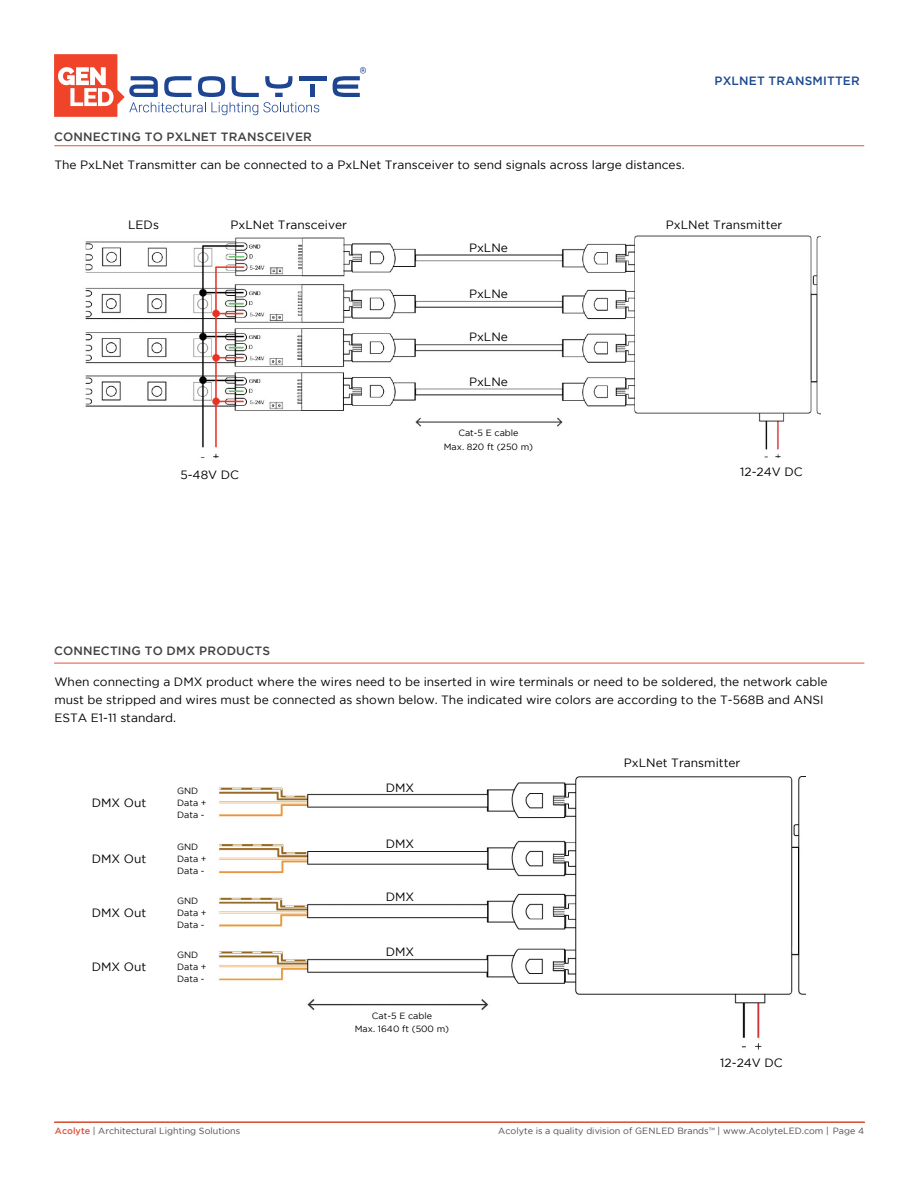
<style>
.page{position:relative;width:918px;height:1188px;background:#fff}
.page>*{position:absolute;margin:0;border:0;box-sizing:border-box;transform-origin:0 0}
.t1{font:12px/18px "Gotham";color:#000}
.t2{font:500 12px "Gotham";letter-spacing:.015em;color:#414042}
.t3{font:500 12px "Gotham";letter-spacing:.015em;color:#1c4992}
.t4{font:9px/12px "Gotham";color:#000}
.t5{font:9px "Gotham";color:#4a4a4b}
.s1{font-weight:500;color:#db5337}
.s2{color:#58595b}
</style>
<div class="page">
<svg style="left:54px;top:54px;width:265px;height:63px"></svg>
<div style="left:310px;top:85px;width:5px;height:12px;background:#1d4592"></div>
<hr style="left:299px;top:76px;width:27px;height:4px;background:#1d4592">
<svg style="left:333px;top:67px;width:33px;height:30px"></svg>
<hr style="left:54px;top:145px;width:810px;height:1px;background:#db5337">
<hr style="left:54px;top:1122px;width:811px;height:1px;background:#db5337">
<hr style="left:54px;top:663px;width:810px;height:1px;background:#db5336">
<img style="left:85px;top:235px;width:736px;height:223px">
<img style="left:219px;top:776px;width:587px;height:274px">
<p class="t2" style="left:54px;top:129px;width:259px">CONNECTING TO PXLNET TRANSCEIVER</p>
<p class="t1" style="left:54px;top:156px;width:632px">The PxLNet Transmitter can be connected to a PxLNet Transceiver to send signals across large distances.</p>
<p class="t3" style="left:714px;top:74px;width:147px">PXLNET TRANSMITTER</p>
<p class="t1" style="left:128px;top:216px;width:32px">LEDs</p>
<p class="t1" style="left:231px;top:216px;width:118px">PxLNet Transceiver</p>
<p class="t1" style="left:469px;top:239px;width:40px">PxLNe</p>
<p class="t1" style="left:469px;top:285px;width:40px">PxLNe</p>
<p class="t1" style="left:469px;top:328px;width:40px">PxLNe</p>
<p class="t1" style="left:469px;top:373px;width:40px">PxLNe</p>
<p class="t4" style="left:444px;top:426px;width:91px;line-height:13.5px;text-align:center">Cat-5 E cable<br>Max. 820 ft (250 m)</p>
<p class="t1" style="left:666px;top:216px;width:118px">PxLNet Transmitter</p>
<p class="t1" style="left:180px;top:466px;width:60px">5-48V DC</p>
<p class="t1" style="left:740px;top:463px;width:64px">12-24V DC</p>
<p class="t2" style="left:54px;top:644px;width:218px">CONNECTING TO DMX PRODUCTS</p>
<p class="t1" style="left:54px;top:673px;width:775px">When connecting a DMX product where the wires need to be inserted in wire terminals or need to be soldered, the network cable must be stripped and wires must be connected as shown below. The indicated wire colors are according to the T-568B and ANSI<br>ESTA E1-11 standard.</p>
<p class="t1" style="left:92px;top:793px;width:56px">DMX Out</p>
<p class="t4" style="left:177px;top:784px;width:31px">GND<br>Data +<br>Data -</p>
<p class="t4" style="left:177px;top:841px;width:31px">GND<br>Data +<br>Data -</p>
<p class="t4" style="left:177px;top:895px;width:31px">GND<br>Data +<br>Data -</p>
<p class="t4" style="left:177px;top:949px;width:31px">GND<br>Data +<br>Data -</p>
<p class="t1" style="left:92px;top:850px;width:56px">DMX Out</p>
<p class="t1" style="left:92px;top:904px;width:56px">DMX Out</p>
<p class="t1" style="left:92px;top:958px;width:56px">DMX Out</p>
<p class="t1" style="left:386px;top:778px;width:30px">DMX</p>
<p class="t1" style="left:386px;top:834px;width:30px">DMX</p>
<p class="t1" style="left:386px;top:888px;width:30px">DMX</p>
<p class="t1" style="left:386px;top:943px;width:30px">DMX</p>
<p class="t4" style="left:355px;top:1009px;width:96px;line-height:13.5px;text-align:center">Cat-5 E cable<br>Max. 1640 ft (500 m)</p>
<p class="t1" style="left:624px;top:754px;width:118px">PxLNet Transmitter</p>
<p class="t1" style="left:720px;top:1053px;width:64px">12-24V DC</p>
<p class="t5" style="left:55px;top:1126px;width:187px"><span class="s1">Acolyte</span> | Architectural Lighting Solutions</p>
<p class="t5" style="left:498px;top:1126px;width:367px">Acolyte is a quality division of GENLED Brands<span class="s2">™</span> | www.AcolyteLED.com | Page 4</p>
</div>
